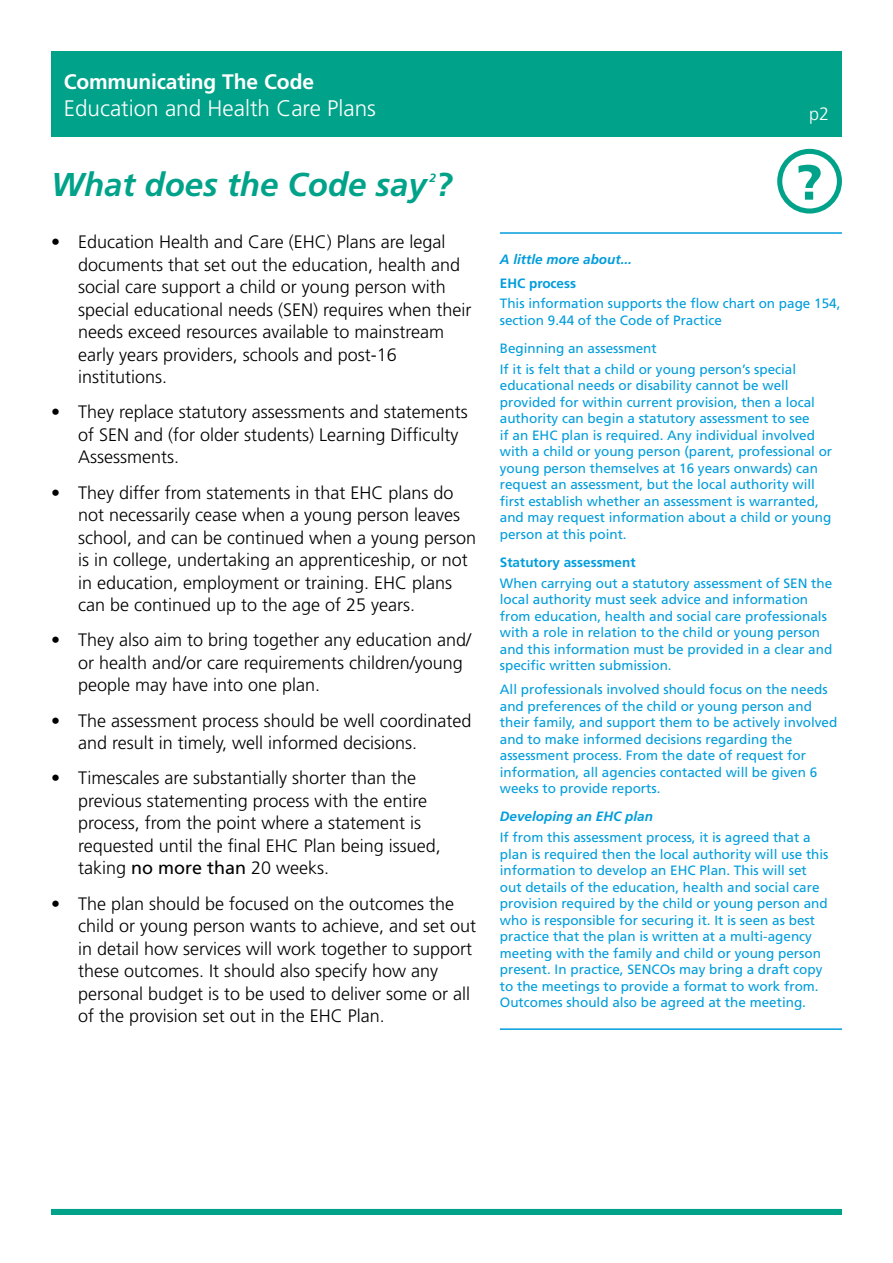
<style>
.page{position:relative;width:893px;height:1263px;background:#fff}
.page>*{position:absolute;margin:0;border:0;box-sizing:border-box;transform-origin:0 0}
.t1{font:italic 700 33px "Frutiger";color:#00a389}
.t2{font:300 22.5px "Frutiger";color:#fff}
.t3{font:700 21px "Frutiger";letter-spacing:-.01em;color:#fff}
.t4{font:300 18px/22.5px "Frutiger";color:#000}
.t5{font:300 18px "Frutiger";color:#fff}
.t6{font:13.5px/16.5px "Frutiger";color:#009ddc}
.t7{font:italic 700 13.5px "Frutiger";color:#009ddc}
.t8{font:700 13.5px "Frutiger";color:#009ddc}
.t9{font:italic 700 12px "Frutiger";color:#00a389}
.s1{font-weight:400}
</style>
<div class="page">
<div style="left:51px;top:1209px;width:791px;height:6px;background:#00a389"></div>
<div style="left:51px;top:51px;width:791px;height:85px;background:#00a389"></div>
<div style="left:777px;top:149px;width:65px;height:65px;border:5px solid #00a389;border-radius:50%"></div>
<svg style="left:798px;top:165px;width:23px;height:35px"></svg>
<hr style="left:500px;top:232px;width:342px;height:2px;background:#009ddc">
<hr style="left:500px;top:1028px;width:342px;height:2px;background:#009ddc">
<h3 class="t3" style="left:64px;top:69px;width:252px">Communicating The Code</h3>
<h2 class="t2" style="left:64px;top:95px;width:314px">Education and Health Care Plans</h2>
<h3 class="t5" style="left:809px;top:104px;width:22px">p2</h3>
<h1 class="t1" style="left:51px;top:165px;width:403px">What does the Code say ?</h1>
<p class="t9" style="left:430px;top:171px;width:8px">2</p>
<p class="t4" style="left:78px;top:230px;width:395px;text-indent:-27px">• Education Health and Care (EHC) Plans are legal documents that set out the education, health and social care support a child or young person with special educational needs (SEN) requires when their needs exceed resources available to mainstream early years providers, schools and post-16 institutions.</p>
<h3 class="t4" style="left:78px;top:401px;width:391px;text-indent:-27px">• They replace statutory assessments and statements of SEN and (for older students) Learning Difficulty<br>Assessments.</h3>
<p class="t4" style="left:78px;top:481px;width:400px;text-indent:-27px">• They differ from statements in that EHC plans do not necessarily cease when a young person leaves school, and can be continued when a young person is in college, undertaking an apprenticeship, or not in education, employment or training. EHC plans can be continued up to the age of 25 years.</p>
<h3 class="t4" style="left:78px;top:629px;width:395px;text-indent:-27px">• They also aim to bring together any education and/ or health and/or care requirements children/young people may have into one plan.</h3>
<h3 class="t4" style="left:78px;top:709px;width:395px;text-indent:-27px">• The assessment process should be well coordinated and result in timely, well informed decisions.</h3>
<h3 class="t4" style="left:78px;top:767px;width:364px;text-indent:-27px">• Timescales are substantially shorter than the previous statementing process with the entire process, from the point where a statement is requested until the final EHC Plan being issued, taking <span class="s1">no more than</span> 20 weeks.</h3>
<p class="t4" style="left:78px;top:892px;width:400px;text-indent:-27px">• The plan should be focused on the outcomes the child or young person wants to achieve, and set out in detail how services will work together to support these outcomes. It should also specify how any personal budget is to be used to deliver some or all of the provision set out in the EHC Plan.</p>
<p class="t7" style="left:500px;top:251px;width:134px">A little more about...</p>
<p class="t8" style="left:500px;top:275px;width:78px">EHC process</p>
<p class="t6" style="left:500px;top:295px;width:342px">This information supports the flow chart on page 154, section 9.44 of the Code of Practice</p>
<p class="t6" style="left:500px;top:338px;width:298px;line-height:20.7px">Beginning an assessment<br>If it is felt that a child or young person’s special</p>
<p class="t6" style="left:500px;top:377px;width:334px">educational needs or disability cannot be well provided for within current provision, then a local authority can begin a statutory assessment to see<br>if an EHC plan is required. Any individual involved with a child or young person (parent, professional or young person themselves at 16 years onwards) can request an assessment, but the local authority will first establish whether an assessment is warranted, and may request information about a child or young person at this point.</p>
<p class="t8" style="left:500px;top:554px;width:137px">Statutory assessment</p>
<p class="t6" style="left:500px;top:575px;width:334px">When carrying out a statutory assessment of SEN the local authority must seek advice and information from education, health and social care professionals with a role in relation to the child or young person and this information must be provided in a clear and specific written submission.</p>
<p class="t6" style="left:500px;top:681px;width:339px">All professionals involved should focus on the needs and preferences of the child or young person and their family, and support them to be actively involved and to make informed decisions regarding the assessment process. From the date of request for information, all agencies contacted will be given 6 weeks to provide reports.</p>
<p class="t7" style="left:500px;top:809px;width:155px">Developing an EHC plan</p>
<p class="t6" style="left:500px;top:829px;width:330px">If from this assessment process, it is agreed that a plan is required then the local authority will use this information to develop an EHC Plan. This will set out details of the education, health and social care provision required by the child or young person and who is responsible for securing it. It is seen as best practice that the plan is written at a multi-agency meeting with the family and child or young person present. In practice, SENCOs may bring a draft copy to the meetings to provide a format to work from.<br>Outcomes should also be agreed at the meeting.</p>
</div>
